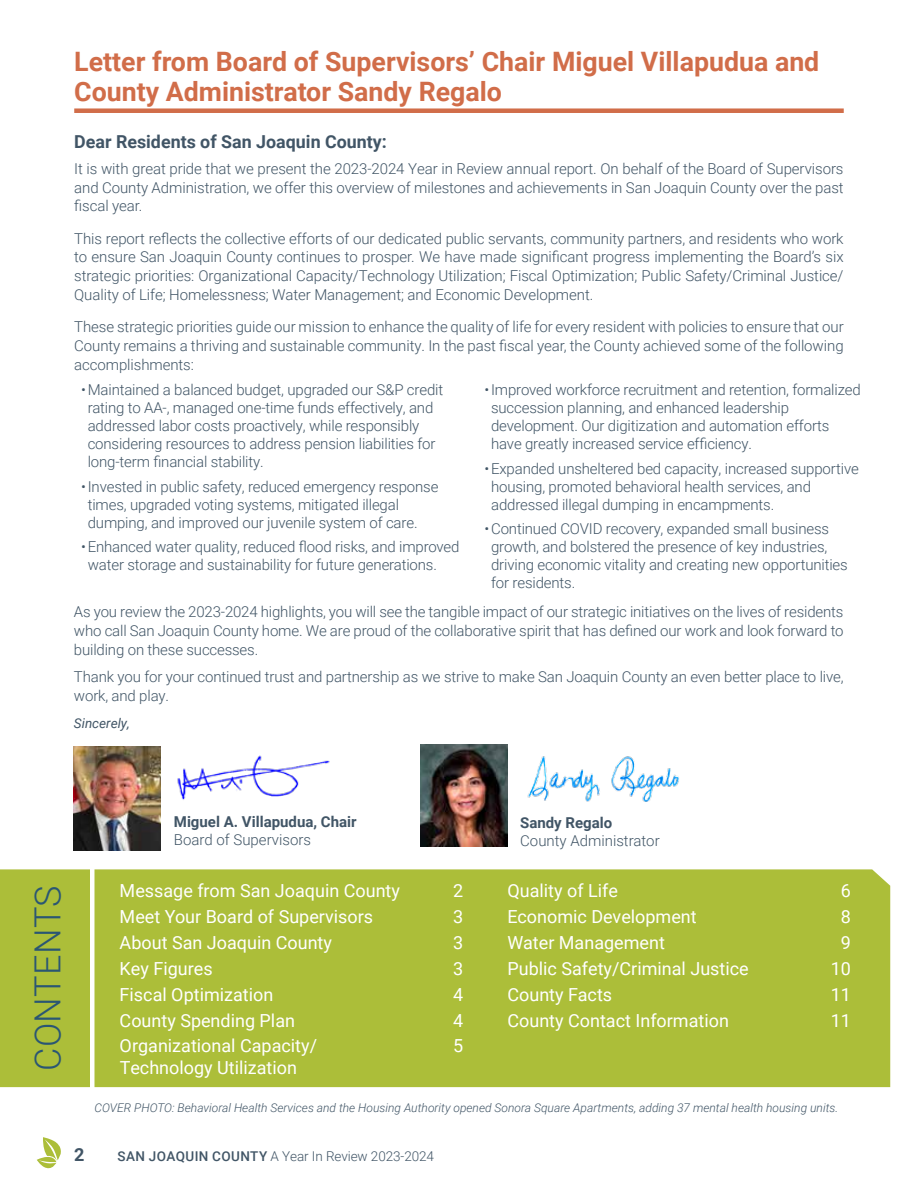
<style>
.page{position:relative;width:918px;height:1188px;background:#fff}
.page>*{position:absolute;margin:0;border:0;box-sizing:border-box;transform-origin:0 0}
.t1{font:300 36px "Roboto";letter-spacing:.01em;color:#2a5673}
.t2{font:700 26.7px/30px "Roboto";color:#d16d49}
.t3{font:18px "Roboto";color:#fff}
.t4{font:700 18px "Roboto";color:#415566}
.t5{font:700 17.85px "Roboto";color:#415566}
.t6{font:300 15px/18px "Roboto";letter-spacing:-.01em;color:#415566}
.t7{font:700 15px "Roboto";color:#415566}
.t8{font:300 13.5px "Roboto";letter-spacing:-.005em;color:#415566}
.t9{font:italic 13.5px "Roboto";color:#415566}
.t10{font:italic 300 12px "Roboto";color:#415566}
.s1{font-weight:500}
</style>
<div class="page">
<svg style="left:37px;top:1137px;width:24px;height:31px"></svg>
<div style="left:74px;top:108px;width:770px;height:5px;background:#d16d49"></div>
<div style="left:0;top:869px;width:890px;height:218px;background:#acbe39"></div>
<hr style="left:90px;top:867px;width:4px;height:232px;background:#fff">
<img style="left:420px;top:745px;width:87px;height:101px">
<img style="left:74px;top:746px;width:87px;height:105px">
<img style="left:177px;top:755px;width:153px;height:45px">
<img style="left:527px;top:756px;width:152px;height:46px">
<h2 class="t2" style="left:74px;top:46px;width:747px">Letter from Board of Supervisors’ Chair Miguel Villapudua and<br>County Administrator Sandy Regalo</h2>
<p class="t5" style="left:74px;top:130px;width:314px">Dear Residents of San Joaquin County:</p>
<p class="t6" style="left:74px;top:159px;width:771px;line-height:18.8px;text-align:justify">It is with great pride that we present the 2023-2024 Year in Review annual report. On behalf of the Board of Supervisors and County Administration, we offer this overview of milestones and achievements in San Joaquin County over the past fiscal year.</p>
<p class="t6" style="left:74px;top:228px;width:771px;line-height:18.8px;text-align:justify">This report reflects the collective efforts of our dedicated public servants, community partners, and residents who work to ensure San Joaquin County continues to prosper. We have made significant progress implementing the Board’s six strategic priorities: Organizational Capacity/Technology Utilization; Fiscal Optimization; Public Safety/Criminal Justice/ Quality of Life; Homelessness; Water Management; and Economic Development.</p>
<p class="t6" style="left:74px;top:317px;width:771px;line-height:18.8px;text-align:justify">These strategic priorities guide our mission to enhance the quality of life for every resident with policies to ensure that our County remains a thriving and sustainable community. In the past fiscal year, the County achieved some of the following accomplishments:</p>
<p class="t6" style="left:88px;top:380px;width:357px;text-indent:-7px">•Maintained a balanced budget, upgraded our S&amp;P credit rating to AA-, managed one-time funds effectively, and addressed labor costs proactively, while responsibly considering resources to address pension liabilities for long-term financial stability.</p>
<p class="t6" style="left:88px;top:477px;width:352px;text-indent:-7px">•Invested in public safety, reduced emergency response times, upgraded voting systems, mitigated illegal dumping, and improved our juvenile system of care.</p>
<p class="t6" style="left:88px;top:537px;width:373px;text-indent:-7px">•Enhanced water quality, reduced flood risks, and improved water storage and sustainability for future generations.</p>
<p class="t6" style="left:491px;top:380px;width:371px;text-indent:-7px">•Improved workforce recruitment and retention, formalized succession planning, and enhanced leadership development. Our digitization and automation efforts have greatly increased service efficiency.</p>
<p class="t6" style="left:491px;top:459px;width:369px;text-indent:-7px">•Expanded unsheltered bed capacity, increased supportive housing, promoted behavioral health services, and addressed illegal dumping in encampments.</p>
<p class="t6" style="left:491px;top:519px;width:358px;text-indent:-7px">•Continued COVID recovery, expanded small business growth, and bolstered the presence of key industries, driving economic vitality and creating new opportunities for residents.</p>
<p class="t6" style="left:74px;top:602px;width:771px;line-height:18.8px;text-align:justify">As you review the 2023-2024 highlights, you will see the tangible impact of our strategic initiatives on the lives of residents who call San Joaquin County home. We are proud of the collaborative spirit that has defined our work and look forward to building on these successes.</p>
<p class="t6" style="left:74px;top:667px;width:771px;line-height:18.8px">Thank you for your continued trust and partnership as we strive to make San Joaquin County an even better place to live, work, and play.</p>
<p class="t9" style="left:74px;top:714px;width:57px">Sincerely,</p>
<p class="t7" style="left:174px;top:811px;width:184px">Miguel A. Villapudua, Chair</p>
<p class="t6" style="left:174px;top:830px;width:139px">Board of Supervisors</p>
<h1 class="t1" style="left:23px;top:1071px;width:187px;rotate:-90deg">CONTENTS</h1>
<p class="t3" style="left:120px;top:878px;width:282px">Message from San Joaquin County</p>
<p class="t3" style="left:453px;top:878px;width:12px">2</p>
<p class="t3" style="left:120px;top:904px;width:255px">Meet Your Board of Supervisors</p>
<p class="t3" style="left:453px;top:904px;width:12px">3</p>
<p class="t3" style="left:120px;top:930px;width:214px">About San Joaquin County</p>
<p class="t3" style="left:453px;top:930px;width:12px">3</p>
<p class="t3" style="left:120px;top:956px;width:95px">Key Figures</p>
<p class="t3" style="left:453px;top:956px;width:12px">3</p>
<p class="t3" style="left:120px;top:982px;width:155px">Fiscal Optimization</p>
<p class="t3" style="left:453px;top:982px;width:12px">4</p>
<p class="t3" style="left:120px;top:1008px;width:177px">County Spending Plan</p>
<p class="t3" style="left:453px;top:1008px;width:12px">4</p>
<p class="t3" style="left:120px;top:1033px;width:199px">Organizational Capacity/</p>
<p class="t3" style="left:453px;top:1033px;width:12px">5</p>
<p class="t3" style="left:120px;top:1055px;width:179px">Technology Utilization</p>
<p class="t7" style="left:520px;top:812px;width:94px">Sandy Regalo</p>
<p class="t6" style="left:520px;top:831px;width:141px">County Administrator</p>
<p class="t3" style="left:507px;top:878px;width:112px">Quality of Life</p>
<p class="t3" style="left:841px;top:878px;width:12px">6</p>
<p class="t3" style="left:507px;top:904px;width:191px">Economic Development</p>
<p class="t3" style="left:841px;top:904px;width:12px">8</p>
<p class="t3" style="left:507px;top:930px;width:159px">Water Management</p>
<p class="t3" style="left:841px;top:930px;width:12px">9</p>
<p class="t3" style="left:507px;top:956px;width:243px">Public Safety/Criminal Justice</p>
<p class="t3" style="left:831px;top:956px;width:22px">10</p>
<p class="t3" style="left:507px;top:982px;width:106px">County Facts</p>
<p class="t3" style="left:831px;top:982px;width:22px">11</p>
<p class="t3" style="left:507px;top:1008px;width:223px">County Contact Information</p>
<p class="t3" style="left:831px;top:1008px;width:22px">11</p>
<p class="t10" style="left:94px;top:1099px;width:745px">COVER PHOTO: Behavioral Health Services and the Housing Authority opened Sonora Square Apartments, adding 37 mental health housing units.</p>
<p class="t4" style="left:74px;top:1142px;width:12px">2</p>
<p class="t8" style="left:118px;top:1147px;width:318px"><span class="s1">SAN JOAQUIN COUNTY</span> A Year In Review 2023-2024</p>
</div>
